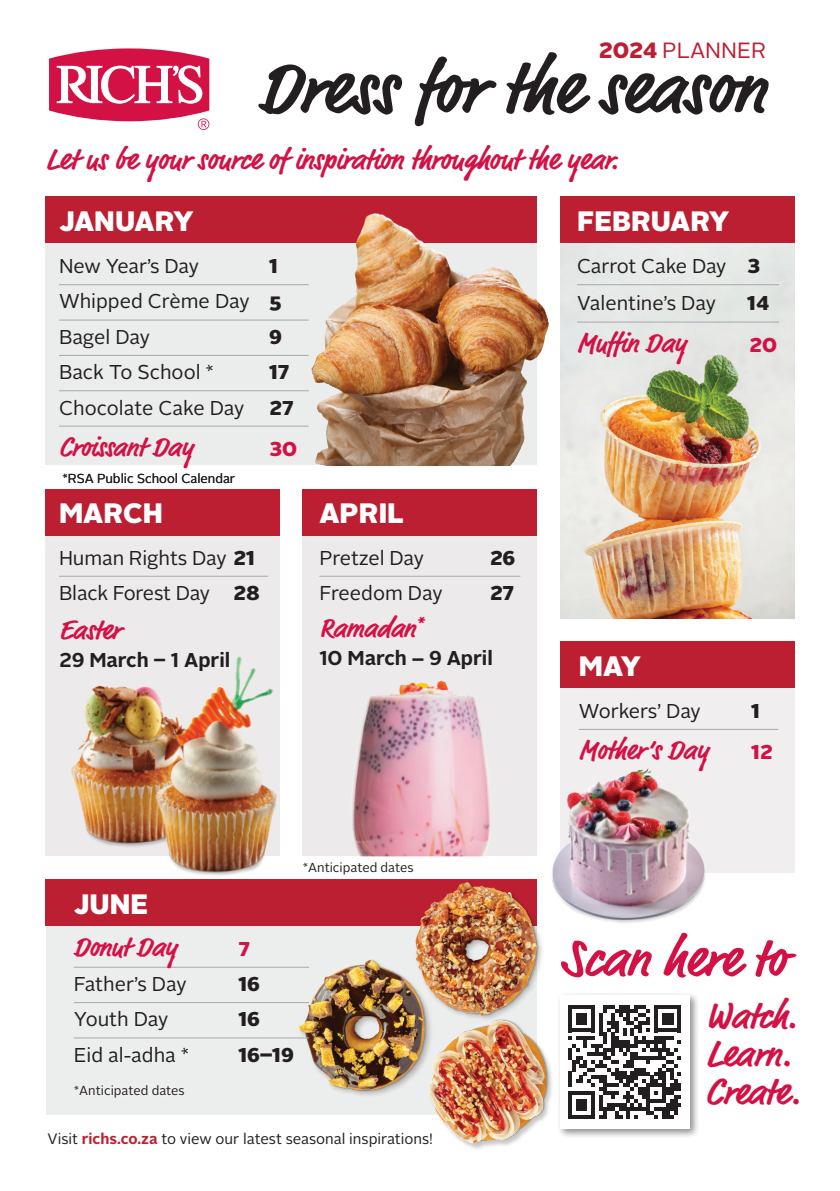
<style>
.page{position:relative;width:840px;height:1191px;background:#fff}
.page>*{position:absolute;margin:0;border:0;box-sizing:border-box;transform-origin:0 0}
.t1{font:700 75px "Market Pro";color:#231f20}
.t2{font:700 53.6px "Market Pro";color:#d41145}
.t3{font:700 38px/38px "Market Pro";color:#d41145}
.t4{font:700 30px "Market Pro";color:#d41145}
.t5{font:700 28px "Market Pro";color:#d41145}
.t6{font:900 28px "Alright Sans";color:#fff}
.t7{font:22px "Alright Sans";color:#bd1f32}
.t8{font:20px "Alright Sans";letter-spacing:-.005em;color:#231f20}
.t9{font:700 20px "Alright Sans";color:#231f20}
.t10{font:900 20px "Alright Sans";color:#231f20}
.t11{font:900 20px "Alright Sans";color:#d41145}
.t12{font:15px "Alright Sans";color:#231f20}
.t13{font:13px "Alright Sans";color:#231f20}
.s1{font-weight:900}
.s2{font-weight:700;color:#bd1f32}
</style>
<div class="page">
<div style="left:46px;top:880px;width:490px;height:234px;background:#eceded"></div>
<div style="left:45px;top:879px;width:492px;height:46px;background:#bd1f32"></div>
<div style="left:45px;top:507px;width:234px;height:349px;background:#eceaea"></div>
<div style="left:45px;top:489px;width:235px;height:46px;background:#bd1f32"></div>
<div style="left:560px;top:641px;width:234px;height:231px;background:#f1eeef"></div>
<img style="left:560px;top:243px;width:234px;height:375px">
<svg style="left:49px;top:48px;width:161px;height:82px"></svg>
<div style="left:297px;top:958px;width:137px;height:140px;background:#231f20;opacity:.25"></div>
<img style="left:296px;top:958px;width:131px;height:135px">
<div style="left:414px;top:882px;width:131px;height:141px;background:#231f20;opacity:.25"></div>
<img style="left:412px;top:882px;width:127px;height:136px">
<div style="left:557px;top:992px;width:142px;height:147px;background:#231f20;opacity:.5"></div>
<div style="left:559px;top:994px;width:129px;height:134px;background:#fff"></div>
<svg style="left:568px;top:1005px;width:113px;height:113px"></svg>
<img style="left:71px;top:685px;width:76px;height:162px">
<img style="left:147px;top:650px;width:133px;height:226px">
<hr style="left:74px;top:967px;width:235px;height:1px;background:#a7a9ac">
<hr style="left:74px;top:1002px;width:235px;height:1px;background:#a7a9ac">
<hr style="left:74px;top:1037px;width:235px;height:1px;background:#a7a9ac">
<img style="left:552px;top:768px;width:160px;height:155px">
<hr style="left:59px;top:576px;width:209px;height:1px;background:#a7a9ac">
<div style="left:559px;top:196px;width:235px;height:47px;background:#bd1f32"></div>
<hr style="left:576px;top:284px;width:202px;height:1px;background:#a7a9ac">
<hr style="left:576px;top:322px;width:202px;height:1px;background:#a7a9ac">
<div style="left:559px;top:641px;width:235px;height:47px;background:#bd1f32"></div>
<hr style="left:578px;top:729px;width:199px;height:1px;background:#a7a9ac">
<div style="left:428px;top:1019px;width:126px;height:131px;background:#231f20;opacity:.25"></div>
<img style="left:427px;top:1018px;width:121px;height:128px">
<div style="left:298px;top:856px;width:120px;height:24px;background:#fff"></div>
<div style="left:45px;top:197px;width:492px;height:268px;background:#ebecec"></div>
<div style="left:45px;top:196px;width:492px;height:47px;background:#bd1f32"></div>
<hr style="left:59px;top:284px;width:249px;height:1px;background:#a7a9ac">
<hr style="left:59px;top:320px;width:249px;height:1px;background:#a7a9ac">
<hr style="left:59px;top:355px;width:249px;height:1px;background:#a7a9ac">
<hr style="left:59px;top:390px;width:249px;height:1px;background:#a7a9ac">
<hr style="left:59px;top:426px;width:249px;height:1px;background:#a7a9ac">
<img style="left:293px;top:213px;width:256px;height:253px">
<div style="left:303px;top:507px;width:233px;height:349px;background:#eceaea"></div>
<img style="left:352px;top:680px;width:138px;height:176px">
<div style="left:302px;top:489px;width:235px;height:46px;background:#bd1f32"></div>
<hr style="left:319px;top:576px;width:201px;height:1px;background:#a7a9ac">
<p class="t7" style="left:598px;top:36px;width:169px"><span class="s1">2024</span> PLANNER</p>
<p class="t1" style="left:258px;top:35px;width:508px">Dress for the season</p>
<p class="t4" style="left:46px;top:138px;width:574px">Let us be your source of inspiration throughout the year.</p>
<p class="t6" style="left:59px;top:201px;width:136px">JANUARY</p>
<p class="t8" style="left:59px;top:253px;width:141px">New Year’s Day</p>
<p class="t10" style="left:269px;top:252px;width:10px">1</p>
<p class="t8" style="left:59px;top:288px;width:224px">Whipped Crème Day <span class="s1">5</span></p>
<p class="t8" style="left:59px;top:323px;width:92px">Bagel Day</p>
<p class="t10" style="left:269px;top:322px;width:14px">9</p>
<p class="t8" style="left:59px;top:359px;width:156px">Back To School *</p>
<p class="t10" style="left:269px;top:358px;width:22px">17</p>
<p class="t8" style="left:59px;top:394px;width:236px">Chocolate Cake Day <span class="s1">27</span></p>
<p class="t5" style="left:59px;top:427px;width:136px">Croissant Day</p>
<p class="t11" style="left:269px;top:434px;width:29px">30</p>
<p class="t13" style="left:62px;top:470px;width:174px">*RSA Public School Calendar</p>
<p class="t6" style="left:59px;top:493px;width:105px">MARCH</p>
<p class="t8" style="left:59px;top:544px;width:197px">Human Rights Day <span class="s1">21</span></p>
<p class="t8" style="left:59px;top:579px;width:202px">Black Forest Day <span class="s1">28</span></p>
<p class="t5" style="left:59px;top:610px;width:63px">Easter</p>
<p class="t9" style="left:59px;top:645px;width:173px">29 March – 1 April</p>
<p class="t6" style="left:319px;top:493px;width:86px">APRIL</p>
<p class="t8" style="left:319px;top:544px;width:106px">Pretzel Day</p>
<p class="t10" style="left:489px;top:543px;width:27px">26</p>
<p class="t8" style="left:319px;top:579px;width:124px">Freedom Day</p>
<p class="t10" style="left:489px;top:578px;width:26px">27</p>
<p class="t5" style="left:319px;top:608px;width:105px">Ramadan<sup>*</sup></p>
<p class="t9" style="left:319px;top:644px;width:175px">10 March – 9 April</p>
<p class="t6" style="left:74px;top:883px;width:76px">JUNE</p>
<p class="t5" style="left:74px;top:927px;width:105px">Donut Day</p>
<p class="t11" style="left:238px;top:934px;width:13px">7</p>
<p class="t8" style="left:74px;top:970px;width:114px">Father’s Day</p>
<p class="t10" style="left:238px;top:969px;width:23px">16</p>
<p class="t8" style="left:74px;top:1005px;width:96px">Youth Day</p>
<p class="t10" style="left:238px;top:1005px;width:23px">16</p>
<p class="t8" style="left:74px;top:1041px;width:117px">Eid al-adha *</p>
<p class="t10" style="left:238px;top:1040px;width:57px">16–19</p>
<p class="t13" style="left:302px;top:858px;width:112px">*Anticipated dates</p>
<p class="t13" style="left:74px;top:1081px;width:112px">*Anticipated dates</p>
<p class="t12" style="left:48px;top:1129px;width:387px">Visit <span class="s2">richs.co.za</span> to view our latest seasonal inspirations!</p>
<p class="t6" style="left:576px;top:201px;width:154px">FEBRUARY</p>
<p class="t8" style="left:576px;top:253px;width:185px">Carrot Cake Day <span class="s1">3</span></p>
<p class="t8" style="left:576px;top:290px;width:140px">Valentine’s Day</p>
<p class="t10" style="left:746px;top:289px;width:23px">14</p>
<p class="t5" style="left:576px;top:323px;width:111px">Muffin Day</p>
<p class="t11" style="left:748px;top:330px;width:29px">20</p>
<p class="t6" style="left:578px;top:646px;width:63px">MAY</p>
<p class="t8" style="left:578px;top:697px;width:123px">Workers’ Day</p>
<p class="t10" style="left:750px;top:696px;width:10px">1</p>
<p class="t5" style="left:578px;top:730px;width:131px">Mother’s Day</p>
<p class="t11" style="left:750px;top:738px;width:23px">12</p>
<p class="t2" style="left:560px;top:921px;width:228px">Scan here to</p>
<p class="t3" style="left:705px;top:998px;width:93px">Watch.</p>
<p class="t3" style="left:705px;top:1036px;width:97px">Learn.<br>Create.</p>
</div>
